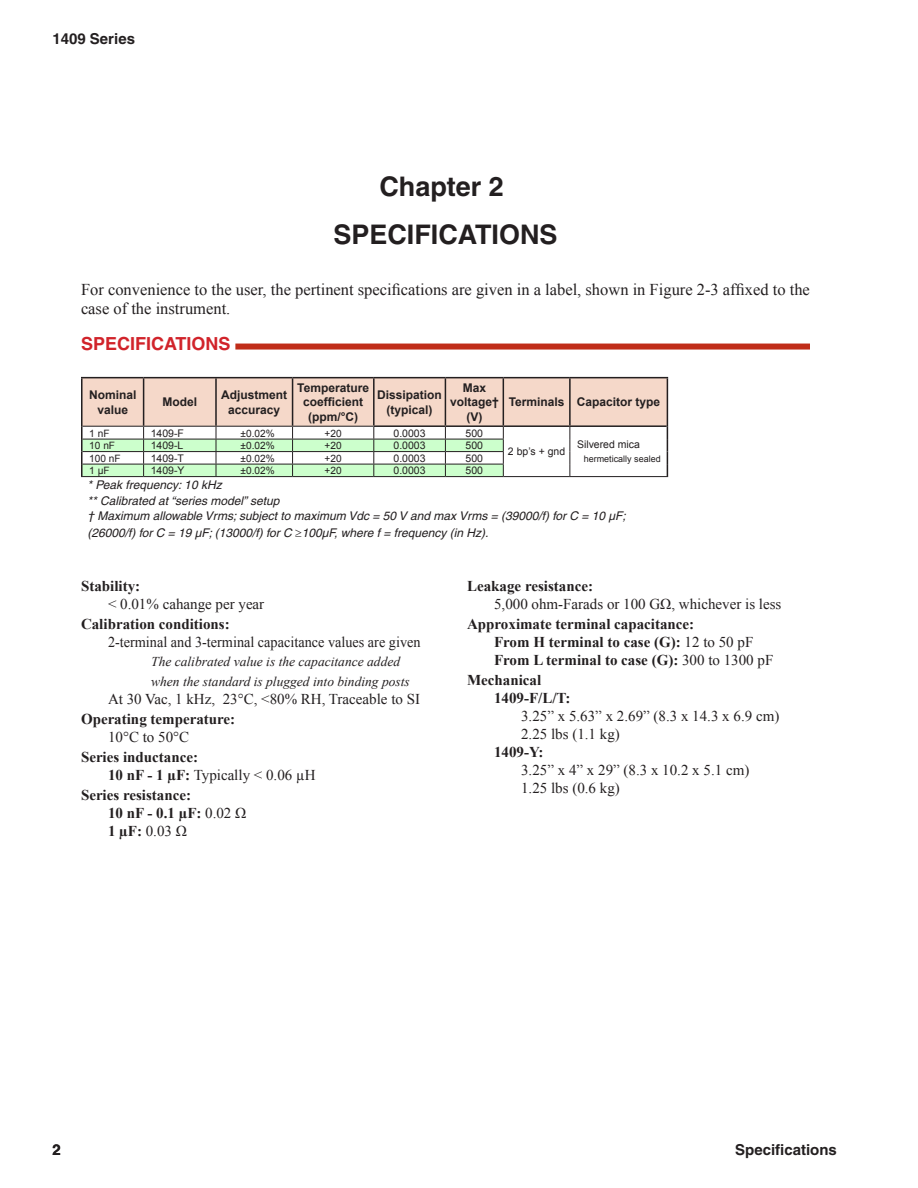
<style>
.page{position:relative;width:918px;height:1188px;background:#fff}
.page>*{position:absolute;margin:0;border:0;box-sizing:border-box;transform-origin:0 0}
.Chapter_Title{font:700 27px/47.4px "Helvetica";color:#231f20;text-align:center}
.Section_1_1{font:700 18px "Helvetica";color:#d1232a}
.Body_text{font:16.5px/19.5px "Times New Roman";color:#231f20}
.Specs_Body{font:15px "Times New Roman";color:#231f20}
.Specs_Category{font:700 15px "Times New Roman";color:#231f20}
.Specs_Body-2{font:700 15px "Times New Roman";color:#231f20}
.Specs_Body-3{font:15px "Times New Roman";color:#231f20;scale:.95 1}
.Header_Footer_Right{font:700 15px "Helvetica";color:#231f20}
.Header_Footer_Left{font:700 15px "Helvetica";color:#231f20}
.List_Notes{font:italic 13.5px/19.5px "Times New Roman";color:#231f20}
.Table_Note{font:italic 12px/16.2px "Helvetica";color:#231f20}
.Cell_Header{font:700 12px/14.4px "Arial";color:#231f20;text-align:center}
.Cell_Body{font:10.5px "Arial";color:#231f20}
.Cell_Body-2{font:10.2px "Arial";color:#231f20}
.Cell_Body-3{font:9px "Arial";color:#231f20}
.s1{font-weight:700}
.s2{font-weight:400}
</style>
<div class="page">
<div style="left:235px;top:344px;width:575px;height:6px;background:#c02d19"></div>
<svg style="left:81px;top:378px;width:587px;height:98px"></svg>
<hr style="left:83px;top:439px;width:61px;height:1px;background:#231f20">
<hr style="left:144px;top:439px;width:72px;height:1px;background:#231f20">
<hr style="left:216px;top:439px;width:77px;height:1px;background:#231f20">
<hr style="left:293px;top:439px;width:81px;height:1px;background:#231f20">
<hr style="left:374px;top:439px;width:71px;height:1px;background:#231f20">
<hr style="left:445px;top:439px;width:59px;height:1px;background:#231f20">
<hr style="left:83px;top:451px;width:61px;height:1px;background:#231f20">
<hr style="left:144px;top:451px;width:72px;height:1px;background:#231f20">
<hr style="left:216px;top:451px;width:77px;height:1px;background:#231f20">
<hr style="left:293px;top:451px;width:81px;height:1px;background:#231f20">
<hr style="left:374px;top:451px;width:71px;height:1px;background:#231f20">
<hr style="left:445px;top:451px;width:59px;height:1px;background:#231f20">
<hr style="left:83px;top:464px;width:61px;height:1px;background:#231f20">
<hr style="left:144px;top:464px;width:72px;height:1px;background:#231f20">
<hr style="left:216px;top:464px;width:77px;height:1px;background:#231f20">
<hr style="left:293px;top:464px;width:81px;height:1px;background:#231f20">
<hr style="left:374px;top:464px;width:71px;height:1px;background:#231f20">
<hr style="left:445px;top:464px;width:59px;height:1px;background:#231f20">
<hr style="left:81px;top:476px;width:63px;height:1px;background:#231f20">
<hr style="left:144px;top:476px;width:72px;height:1px;background:#231f20">
<hr style="left:216px;top:476px;width:77px;height:1px;background:#231f20">
<hr style="left:293px;top:476px;width:81px;height:1px;background:#231f20">
<hr style="left:374px;top:476px;width:71px;height:1px;background:#231f20">
<hr style="left:445px;top:476px;width:58px;height:1px;background:#231f20">
<hr style="left:503px;top:476px;width:67px;height:1px;background:#231f20">
<hr style="left:570px;top:476px;width:98px;height:1px;background:#231f20">
<hr style="left:374px;top:425px;width:71px;height:2px;background:#231f20">
<hr style="left:445px;top:425px;width:58px;height:2px;background:#231f20">
<hr style="left:570px;top:425px;width:97px;height:2px;background:#231f20">
<hr style="left:445px;top:378px;width:1px;height:47px;background:#231f20">
<hr style="left:81px;top:377px;width:63px;height:1px;background:#231f20">
<hr style="left:81px;top:378px;width:2px;height:48px;background:#231f20">
<hr style="left:144px;top:377px;width:72px;height:1px;background:#231f20">
<hr style="left:216px;top:377px;width:77px;height:1px;background:#231f20">
<hr style="left:293px;top:377px;width:81px;height:1px;background:#231f20">
<hr style="left:374px;top:377px;width:71px;height:1px;background:#231f20">
<hr style="left:445px;top:377px;width:58px;height:1px;background:#231f20">
<hr style="left:570px;top:377px;width:98px;height:1px;background:#231f20">
<hr style="left:667px;top:378px;width:1px;height:48px;background:#231f20">
<hr style="left:373px;top:378px;width:2px;height:47px;background:#231f20">
<hr style="left:503px;top:377px;width:67px;height:1px;background:#231f20">
<hr style="left:569px;top:378px;width:2px;height:47px;background:#231f20">
<hr style="left:503px;top:378px;width:1px;height:47px;background:#231f20">
<hr style="left:503px;top:425px;width:67px;height:2px;background:#231f20">
<p class="Header_Footer_Left" style="left:52px;top:30px;width:84px">1409 Series</p>
<p class="Chapter_Title" style="left:333px;top:163px;width:226px">Chapter 2<br>SPECIFICATIONS</p>
<p class="Body_text" style="left:81px;top:279px;width:730px">For convenience to the user, the pertinent specifications are given in a label, shown in Figure 2-3 affixed to the case of the instrument.</p>
<p class="Section_1_1" style="left:81px;top:332px;width:151px">SPECIFICATIONS</p>
<p class="Cell_Header" style="left:89px;top:388px;width:49px">Nominal value</p>
<p class="Cell_Header" style="left:162px;top:395px;width:36px">Model</p>
<p class="Cell_Header" style="left:221px;top:388px;width:67px">Adjustment accuracy</p>
<p class="Cell_Header" style="left:297px;top:381px;width:73px">Temperature coefficient</p>
<p class="Cell_Header" style="left:308px;top:410px;width:52px">(ppm/°C)</p>
<p class="Cell_Header" style="left:377px;top:388px;width:66px">Dissipation</p>
<p class="Cell_Header" style="left:387px;top:403px;width:48px">(typical)</p>
<p class="Cell_Header" style="left:450px;top:381px;width:50px">Max voltage†</p>
<p class="Cell_Header" style="left:466px;top:410px;width:17px">(V)</p>
<p class="Cell_Body-2" style="left:89px;top:426px;width:22px">1 nF</p>
<p class="Cell_Body" style="left:151px;top:426px;width:35px">1409-F</p>
<p class="Cell_Body-2" style="left:241px;top:426px;width:36px">±0.02%</p>
<p class="Cell_Body-2" style="left:325px;top:426px;width:19px">+20</p>
<p class="Cell_Body" style="left:394px;top:426px;width:34px">0.0003</p>
<p class="Cell_Body" style="left:466px;top:426px;width:19px">500</p>
<p class="Cell_Header" style="left:509px;top:395px;width:57px">Terminals</p>
<p class="Cell_Header" style="left:577px;top:395px;width:85px">Capacitor type</p>
<p class="Cell_Body" style="left:577px;top:438px;width:65px">Silvered mica</p>
<p class="Cell_Body-3" style="left:584px;top:453px;width:79px">hermetically sealed</p>
<p class="Cell_Body-2" style="left:89px;top:439px;width:27px">10 nF</p>
<p class="Cell_Body" style="left:151px;top:439px;width:34px">1409-L</p>
<p class="Cell_Body-2" style="left:241px;top:439px;width:36px">±0.02%</p>
<p class="Cell_Body-2" style="left:325px;top:439px;width:19px">+20</p>
<p class="Cell_Body" style="left:394px;top:439px;width:34px">0.0003</p>
<p class="Cell_Body" style="left:466px;top:439px;width:19px">500</p>
<p class="Cell_Body-2" style="left:89px;top:451px;width:33px">100 nF</p>
<p class="Cell_Body" style="left:151px;top:451px;width:35px">1409-T</p>
<p class="Cell_Body-2" style="left:241px;top:451px;width:36px">±0.02%</p>
<p class="Cell_Body-2" style="left:325px;top:451px;width:19px">+20</p>
<p class="Cell_Body" style="left:394px;top:451px;width:34px">0.0003</p>
<p class="Cell_Body" style="left:466px;top:451px;width:19px">500</p>
<p class="Cell_Body-2" style="left:89px;top:464px;width:22px">1 µF</p>
<p class="Cell_Body" style="left:151px;top:464px;width:35px">1409-Y</p>
<p class="Cell_Body-2" style="left:241px;top:464px;width:36px">±0.02%</p>
<p class="Cell_Body-2" style="left:325px;top:464px;width:19px">+20</p>
<p class="Cell_Body" style="left:394px;top:464px;width:34px">0.0003</p>
<p class="Cell_Body" style="left:466px;top:464px;width:19px">500</p>
<p class="Table_Note" style="left:87px;top:477px;width:136px">* Peak frequency: 10 kHz</p>
<p class="Table_Note" style="left:87px;top:493px;width:193px">** Calibrated at “series model” setup</p>
<p class="Table_Note" style="left:87px;top:508px;width:540px">† Maximum allowable Vrms; subject to maximum Vdc = 50 V and max Vrms = (39000/f) for C = 10 µF; (26000/f) for C = 19 µF; (13000/f) for C ≥100µF, where f = frequency (in Hz).</p>
<p class="Cell_Body" style="left:508px;top:445px;width:59px">2 bp’s + gnd</p>
<p class="Specs_Category" style="left:81px;top:575px;width:61px">Stability:</p>
<p class="Specs_Body" style="left:108px;top:594px;width:158px">&lt; 0.01% cahange per year</p>
<p class="Specs_Category" style="left:81px;top:613px;width:150px">Calibration conditions:</p>
<p class="Specs_Body-3" style="left:108px;top:632px;width:331px">2-terminal and 3-terminal capacitance values are given</p>
<p class="List_Notes" style="left:151px;top:652px;width:260px">The calibrated value is the capacitance added when the standard is plugged into binding posts</p>
<p class="Specs_Body" style="left:108px;top:689px;width:314px">At 30 Vac, 1 kHz, 23°C, &lt;80% RH, Traceable to SI</p>
<p class="Specs_Category" style="left:81px;top:709px;width:156px">Operating temperature:</p>
<p class="Specs_Body" style="left:108px;top:727px;width:83px">10°C to 50°C</p>
<p class="Specs_Category" style="left:81px;top:747px;width:119px">Series inductance:</p>
<p class="Specs_Body" style="left:108px;top:765px;width:209px"><span class="s1">10 nF - 1 µF:</span> Typically &lt; 0.06 µH</p>
<p class="Specs_Category" style="left:81px;top:785px;width:112px">Series resistance:</p>
<p class="Specs_Body-2" style="left:108px;top:803px;width:140px">10 nF - 0.1 µF: <span class="s2">0.02 Ω</span></p>
<p class="Specs_Body" style="left:108px;top:821px;width:80px"><span class="s1">1 µF:</span> 0.03 Ω</p>
<p class="Specs_Category" style="left:467px;top:575px;width:127px">Leakage resistance:</p>
<p class="Specs_Body" style="left:494px;top:594px;width:289px">5,000 ohm-Farads or 100 GΩ, whichever is less</p>
<p class="Specs_Category" style="left:467px;top:613px;width:229px">Approximate terminal capacitance:</p>
<p class="Specs_Body-2" style="left:494px;top:631px;width:261px">From H terminal to case (G): <span class="s2">12 to 50 pF</span></p>
<p class="Specs_Body-2" style="left:494px;top:649px;width:281px">From L terminal to case (G): <span class="s2">300 to 1300 pF</span></p>
<p class="Specs_Category" style="left:467px;top:670px;width:76px">Mechanical</p>
<p class="Specs_Body-2" style="left:494px;top:688px;width:78px">1409-F/L/T:</p>
<p class="Specs_Body" style="left:521px;top:706px;width:260px">3.25” x 5.63” x 2.69” (8.3 x 14.3 x 6.9 cm)</p>
<p class="Specs_Body" style="left:521px;top:724px;width:100px">2.25 lbs (1.1 kg)</p>
<p class="Specs_Body-2" style="left:494px;top:742px;width:51px">1409-Y:</p>
<p class="Specs_Body" style="left:521px;top:760px;width:230px">3.25” x 4” x 29” (8.3 x 10.2 x 5.1 cm)</p>
<p class="Specs_Body" style="left:521px;top:778px;width:100px">1.25 lbs (0.6 kg)</p>
<p class="Header_Footer_Left" style="left:52px;top:1141px;width:10px">2</p>
<p class="Header_Footer_Right" style="left:735px;top:1141px;width:103px">Specifications</p>
</div>
